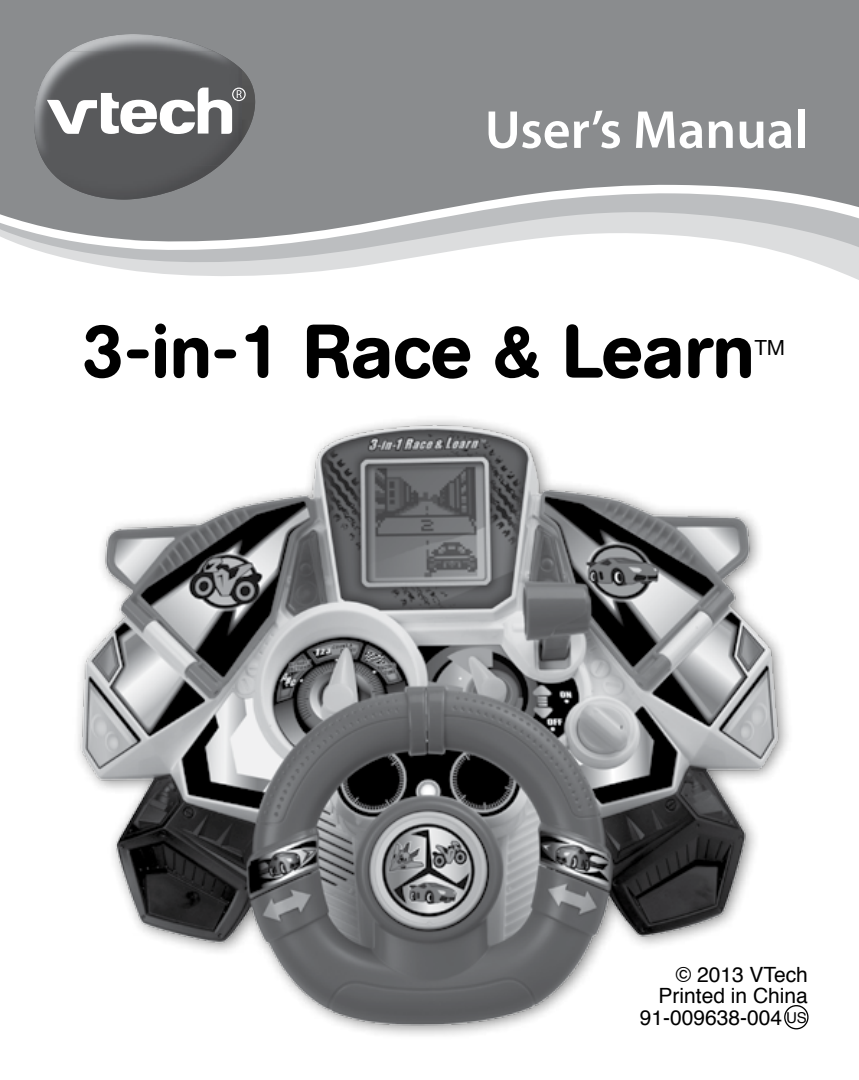
<style>
.page{position:relative;width:859px;height:1080px;background:#fff}
.page>*{position:absolute;margin:0;border:0;box-sizing:border-box;transform-origin:0 0}
.t1{font:500 75px "AG Book Rounded";color:#000}
.t2{font:600 54px "Myriad Pro";color:#fff}
.t3{font:21px/21.9px "Helvetica";color:#000;text-align:right}
.t4{font:21px "Helvetica Neue 55 Roman";color:#000}
.s1{font-size:15px}
</style>
<div class="page">
<svg style="left:100px;top:265px;width:759px;height:15px"></svg>
<svg style="left:47px;top:253px;width:812px;height:12px"></svg>
<svg style="left:19px;top:244px;width:840px;height:9px"></svg>
<svg style="left:0;top:0;width:859px;height:244px;background:#96989a"></svg>
<div style="left:34px;top:34px;width:230px;height:166px;background:#8a8c8e"></div>
<img style="left:46px;top:165px;width:173px;height:35px">
<img style="left:242px;top:95px;width:13px;height:46px">
<img style="left:68px;top:34px;width:147px;height:18px">
<img style="left:34px;top:52px;width:208px;height:113px">
<svg style="left:47px;top:88px;width:199px;height:46px"></svg>
<div style="left:784px;top:1005px;width:24px;height:24px;border:1px solid #000;border-radius:50%"></div>
<div style="left:72px;top:415px;width:722px;height:626px;background:#fff"></div>
<img style="left:79px;top:422px;width:701px;height:607px">
<h2 class="t2" style="left:485px;top:95px;width:325px">User’s Manual</h2>
<h1 class="t1" style="left:82px;top:308px;width:674px">3-in-1 Race &amp; Learn</h1>
<p class="t4" style="left:755px;top:335px;width:32px">TM</p>
<p class="t3" style="left:640px;top:965px;width:170px">© 2013 VTech<br>Printed in China<br>91-009638-004 <span class="s1">US</span></p>
</div>
